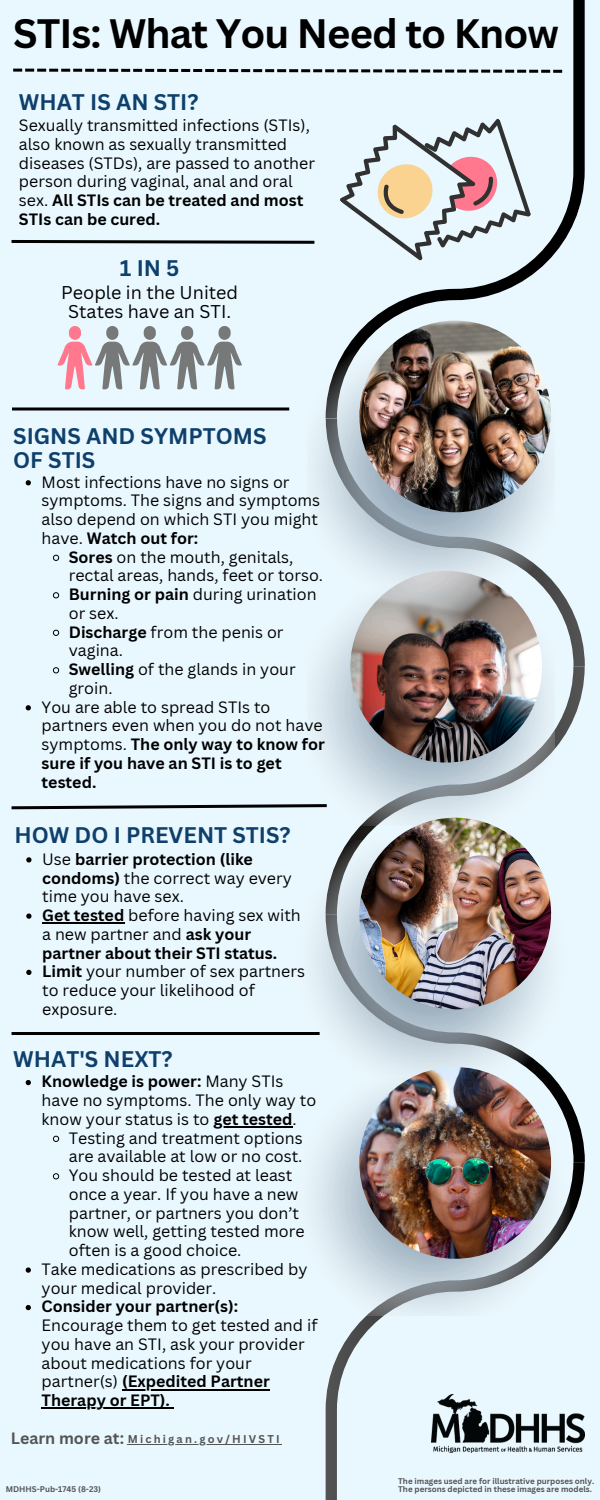
<style>
.page{position:relative;width:600px;height:1500px;background:#e9f8ff}
.page>*{position:absolute;margin:0;border:0;box-sizing:border-box;transform-origin:0 0}
.t1{font:700 40px "Canva Sans";letter-spacing:-.025em;color:#000}
.t2{font:700 22px/24px "Canva Sans";color:#0f406b}
.t3{font:18px/19.5px "Canva Sans";color:#000;text-align:center}
.t4{font:16px/18.8px "Canva Sans";color:#000}
.t5{font:700 16px/18.8px "Canva Sans";color:#000}
.t6{font:700 16px "Canva Sans";color:#545454}
.t7{font:700 11px "Canva Sans";letter-spacing:.2em;color:#545454}
.t8{font:700 8px/8.7px "Canva Sans";color:#545454}
.s1{font-weight:700}
.s2{font-weight:400}
</style>
<div class="page">
<svg style="left:345px;top:0;width:240px;height:350px"></svg>
<svg style="left:555px;top:584px;width:30px;height:82px"></svg>
<svg style="left:349px;top:666px;width:236px;height:174px"></svg>
<svg style="left:570px;top:1102px;width:15px;height:60px"></svg>
<svg style="left:326px;top:1162px;width:259px;height:338px"></svg>
<img style="left:315px;top:350px;width:240px;height:475px">
<img style="left:315px;top:840px;width:255px;height:476px">
<img style="left:431px;top:1394px;width:154px;height:58px">
<svg style="left:58px;top:326px;width:184px;height:63px"></svg>
<hr style="left:12px;top:407px;width:277px;height:3px;background:#000">
<hr style="left:12px;top:1032px;width:308px;height:3px;background:#000">
<svg style="left:11px;top:100px;width:545px;height:178px"></svg>
<img style="left:350px;top:571px;width:192px;height:192px;border-radius:50%">
<img style="left:359px;top:818px;width:192px;height:191px;border-radius:50%">
<img style="left:359px;top:1067px;width:192px;height:192px;border-radius:50%">
<svg style="left:11px;top:803px;width:319px;height:8px"></svg>
<img style="left:359px;top:321px;width:192px;height:191px;border-radius:50%">
<hr style="left:128px;top:1444px;width:154px;height:1px;background:#545454">
<svg style="left:26px;top:857px;width:6px;height:6px"></svg>
<svg style="left:26px;top:914px;width:6px;height:5px"></svg>
<hr style="left:42px;top:923px;width:82px;height:1px;background:#000">
<svg style="left:26px;top:970px;width:6px;height:5px"></svg>
<svg style="left:26px;top:1080px;width:5px;height:5px"></svg>
<hr style="left:213px;top:1126px;width:80px;height:2px;background:#000">
<svg style="left:53px;top:1135px;width:7px;height:7px"></svg>
<svg style="left:53px;top:1173px;width:7px;height:7px"></svg>
<svg style="left:26px;top:1267px;width:5px;height:6px"></svg>
<svg style="left:26px;top:1305px;width:5px;height:5px"></svg>
<hr style="left:122px;top:1389px;width:148px;height:1px;background:#000">
<hr style="left:42px;top:1408px;width:128px;height:1px;background:#000">
<svg style="left:26px;top:480px;width:5px;height:5px"></svg>
<svg style="left:53px;top:554px;width:7px;height:7px"></svg>
<svg style="left:53px;top:592px;width:7px;height:7px"></svg>
<svg style="left:53px;top:629px;width:7px;height:7px"></svg>
<svg style="left:53px;top:667px;width:7px;height:7px"></svg>
<svg style="left:26px;top:705px;width:5px;height:5px"></svg>
<svg style="left:13px;top:69px;width:549px;height:4px"></svg>
<p class="t1" style="left:13px;top:6px;width:547px">STIs: What You Need to Know</p>
<p class="t2" style="left:19px;top:90px;width:181px">WHAT IS AN STI?</p>
<p class="t4" style="left:19px;top:116px;width:298px">Sexually transmitted infections (STIs), also known as sexually transmitted diseases (STDs), are passed to another person during vaginal, anal and oral sex. <span class="s1">All STIs can be treated and most STIs can be cured.</span></p>
<p class="t2" style="left:120px;top:255px;width:61px">1IN5</p>
<p class="t3" style="left:61px;top:282px;width:178px">People in the United<br>States have an STI.</p>
<p class="t2" style="left:13px;top:423px;width:255px">SIGNS AND SYMPTOMS<br>OF STIS</p>
<p class="t4" style="left:42px;top:472px;width:280px">Most infections have no signs or symptoms. The signs and symptoms also depend on which STI you might have. <span class="s1">Watch out for:</span></p>
<p class="t4" style="left:69px;top:547px;width:256px"><span class="s1">Sores</span> on the mouth, genitals, rectal areas, hands, feet or torso.</p>
<p class="t4" style="left:69px;top:585px;width:249px"><span class="s1">Burning or pain</span> during urination or sex.</p>
<p class="t4" style="left:69px;top:622px;width:216px"><span class="s1">Discharge</span> from the penis or vagina.</p>
<p class="t4" style="left:69px;top:660px;width:228px"><span class="s1">Swelling</span> of the glands in your groin.</p>
<h4 class="t4" style="left:42px;top:697px;width:285px">You are able to spread STIs to partners even when you do not have symptoms. <span class="s1">The only way to know for sure if you have an STI is to get tested.</span></h4>
<p class="t2" style="left:14px;top:823px;width:278px">HOW DO I PREVENT STIS?</p>
<h2 class="t4" style="left:42px;top:849px;width:251px">Use <span class="s1">barrier protection (like condoms)</span> the correct way every time you have sex.</h2>
<p class="t5" style="left:42px;top:905px;width:260px">Get tested <span class="s2">before having sex with a new partner and</span> ask your partner about their STI status.</p>
<p class="t4" style="left:42px;top:962px;width:264px"><span class="s1">Limit</span> your number of sex partners to reduce your likelihood of exposure.</p>
<h2 class="t2" style="left:13px;top:1046px;width:161px">WHAT'S NEXT?</h2>
<p class="t4" style="left:42px;top:1072px;width:276px"><span class="s1">Knowledge is power:</span> Many STIs have no symptoms. The only way to know your status is to <span class="s1">get tested</span>.</p>
<p class="t4" style="left:69px;top:1128px;width:235px">Testing and treatment options are available at low or no cost.<br>You should be tested at least once a year. If you have a new</p>
<p class="t4" style="left:69px;top:1203px;width:232px">partner, or partners you don’t</p>
<p class="t4" style="left:69px;top:1222px;width:237px">know well, getting tested more</p>
<p class="t4" style="left:69px;top:1241px;width:174px">often is a good choice.</p>
<p class="t4" style="left:42px;top:1259px;width:267px">Take medications as prescribed by</p>
<p class="t4" style="left:42px;top:1278px;width:176px">your medical provider.</p>
<p class="t4" style="left:42px;top:1297px;width:277px"><span class="s1">Consider your partner(s):<br></span>Encourage them to get tested and if you have an STI, ask your provider about medications for your partner(s) <span class="s1">(Expedited Partner</span></p>
<h2 class="t5" style="left:42px;top:1391px;width:130px">Therapy or EPT).</h2>
<h2 class="t6" style="left:11px;top:1427px;width:115px">Learn more at:</h2>
<h3 class="t7" style="left:128px;top:1431px;width:154px">Michigan.gov/HIVSTI</h3>
<h6 class="t8" style="left:6px;top:1485px;width:97px">MDHHS-Pub-1745 (8-23)</h6>
<p class="t8" style="left:398px;top:1476px;width:197px">The images used are for illustrative purposes only.<br>The persons depicted in these images are models.</p>
</div>
